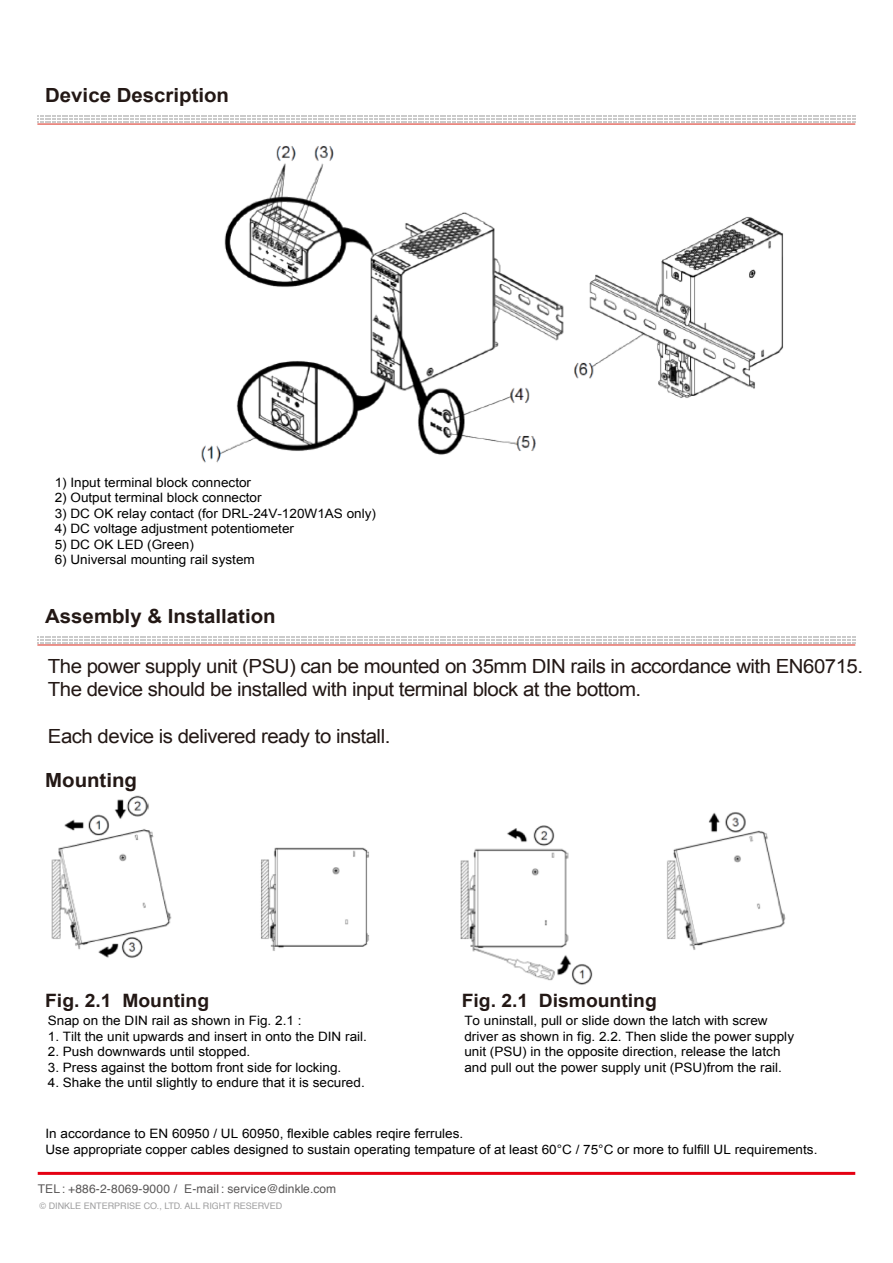
<style>
.page{position:relative;width:893px;height:1263px;background:#fff}
.page>*{position:absolute;margin:0;border:0;box-sizing:border-box;transform-origin:0 0}
.t1{font:19.5px/23.4px "Arial";letter-spacing:-.025em;color:#231815;scale:1.05 1}
.t2{font:700 19.5px "Arial";color:#231815;scale:1.05 1}
.t3{font:700 18.45px "Arial";color:#231815;scale:1.05 1}
.t4{font:12.9px/15.5px "Arial";color:#000;scale:1.05 1}
.t5{font:12px "Helvetica";letter-spacing:.015em;color:#595757}
.t6{font:9px "Helvetica";color:#9e9e9f}
</style>
<div class="page">
<hr style="left:38px;top:1172px;width:817px;height:3px;background:#e50012">
<hr style="left:37px;top:124px;width:818px;height:1px;background:#d7281a">
<svg style="left:38px;top:116px;width:818px;height:6px"></svg>
<hr style="left:37px;top:645px;width:818px;height:1px;background:#d7281a">
<svg style="left:38px;top:636px;width:818px;height:7px"></svg>
<img style="left:201px;top:146px;width:583px;height:317px">
<img style="left:51px;top:795px;width:735px;height:190px">
<h1 class="t2" style="left:45px;top:82px;width:177px">Device Description</h1>
<p class="t4" style="left:55px;top:475px;width:189px">1) Input terminal block connector</p>
<p class="t4" style="left:55px;top:490px;width:199px">2) Output terminal block connector</p>
<p class="t4" style="left:55px;top:506px;width:308px">3) DC OK relay contact (for DRL-24V-120W1AS only)</p>
<p class="t4" style="left:55px;top:521px;width:229px">4) DC voltage adjustment potentiometer</p>
<p class="t4" style="left:55px;top:537px;width:134px">5) DC OK LED (Green)</p>
<p class="t4" style="left:55px;top:552px;width:192px">6) Universal mounting rail system</p>
<h1 class="t2" style="left:45px;top:603px;width:221px">Assembly &amp; Installation</h1>
<h1 class="t1" style="left:48px;top:654px;width:778px">The power supply unit (PSU) can be mounted on 35mm DIN rails in accordance with EN60715.<br>The device should be installed with input terminal block at the bottom.</h1>
<h1 class="t1" style="left:48px;top:724px;width:328px">Each device is delivered ready to install.</h1>
<h1 class="t2" style="left:45px;top:768px;width:89px">Mounting</h1>
<h2 class="t3" style="left:45px;top:988px;width:158px">Fig. 2.1 Mounting</h2>
<p class="t4" style="left:48px;top:1013px;width:243px">Snap on the DIN rail as shown in Fig. 2.1 :</p>
<p class="t4" style="left:48px;top:1029px;width:305px">1. Tilt the unit upwards and insert in onto the DIN rail.</p>
<p class="t4" style="left:48px;top:1044px;width:194px">2. Push downwards until stopped.</p>
<p class="t4" style="left:48px;top:1060px;width:281px">3. Press against the bottom front side for locking.</p>
<p class="t4" style="left:48px;top:1075px;width:303px">4. Shake the until slightly to endure that it is secured.</p>
<h2 class="t3" style="left:462px;top:988px;width:187px">Fig. 2.1 Dismounting</h2>
<p class="t4" style="left:464px;top:1013px;width:316px">To uninstall, pull or slide down the latch with screw driver as shown in fig. 2.2. Then slide the power supply unit (PSU) in the opposite direction, release the latch and pull out the power supply unit (PSU)from the rail.</p>
<p class="t4" style="left:46px;top:1126px;width:737px">In accordance to EN 60950 / UL 60950, flexible cables reqire ferrules.<br>Use appropriate copper cables designed to sustain operating tempature of at least 60°C / 75°C or more to fulfill UL requirements.</p>
<p class="t5" style="left:38px;top:1179px;width:300px">TEL : +886-2-8069-9000 / E-mail : service@dinkle.com</p>
<p class="t6" style="left:40px;top:1199px;width:244px">© DINKLE ENTERPRISE CO., LTD. ALL RIGHT RESERVED</p>
</div>
